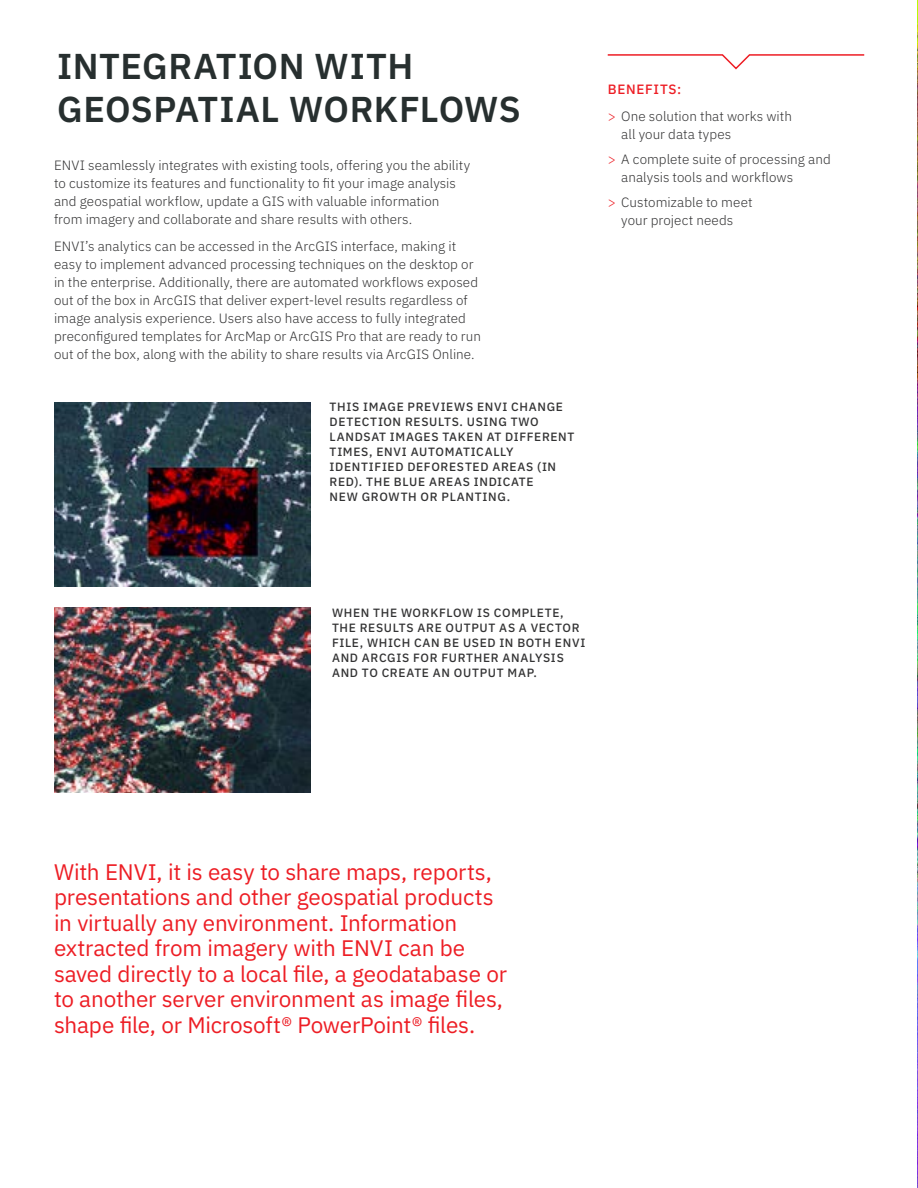
<style>
.page{position:relative;width:918px;height:1188px;background:#fff}
.page>*{position:absolute;margin:0;border:0;box-sizing:border-box;transform-origin:0 0}
.t1{font:600 36px/43.2px "IBM Plex Sans";letter-spacing:.015em;color:#272f2f}
.t2{font:22.5px/25.5px "IBM Plex Sans";letter-spacing:-.01em;color:#ed1d24}
.t3{font:300 13.5px/18px "IBM Plex Sans";letter-spacing:.005em;color:#333334}
.t4{font:500 12px/15px "IBM Plex Sans";letter-spacing:.055em;color:#333334}
.s1{font-weight:500;color:#ed1d24}
.s2{color:#ed1d24}
</style>
<div class="page">
<img style="left:917px;top:0;width:1px;height:1188px">
<img style="left:54px;top:402px;width:256px;height:185px">
<img style="left:54px;top:608px;width:256px;height:185px">
<svg style="left:607px;top:54px;width:258px;height:16px"></svg>
<h1 class="t1" style="left:57px;top:42px;width:465px">INTEGRATION WITH<br>GEOSPATIAL WORKFLOWS</h1>
<p class="t3" style="left:54px;top:156px;width:418px">ENVI seamlessly integrates with existing tools, offering you the ability to customize its features and functionality to fit your image analysis and geospatial workflow, update a GIS with valuable information from imagery and collaborate and share results with others.</p>
<p class="t3" style="left:54px;top:237px;width:429px">ENVI’s analytics can be accessed in the ArcGIS interface, making it easy to implement advanced processing techniques on the desktop or in the enterprise. Additionally, there are automated workflows exposed out of the box in ArcGIS that deliver expert-level results regardless of image analysis experience. Users also have access to fully integrated preconfigured templates for ArcMap or ArcGIS Pro that are ready to run out of the box, along with the ability to share results via ArcGIS Online.</p>
<p class="t4" style="left:330px;top:398px;width:246px">THIS IMAGE PREVIEWS ENVI CHANGE<br>DETECTION RESULTS. USING TWO<br>LANDSAT IMAGES TAKEN AT DIFFERENT<br>TIMES, ENVI AUTOMATICALLY<br>IDENTIFIED DEFORESTED AREAS (IN<br>RED). THE BLUE AREAS INDICATE<br>NEW GROWTH OR PLANTING.</p>
<p class="t3" style="left:608px;top:75px;width:186px;line-height:27px"><span class="s1">BENEFITS:<br></span><span class="s2">&gt;</span> One solution that works with</p>
<p class="t3" style="left:608px;top:121px;width:225px;line-height:24.8px;text-indent:14px">all your data types<br><span class="s2">&gt;</span> A complete suite of processing and</p>
<p class="t3" style="left:608px;top:164px;width:187px;line-height:24.8px;text-indent:14px">analysis tools and workflows <span class="s2">&gt;</span> Customizable to meet</p>
<p class="t3" style="left:621px;top:210px;width:114px">your project needs</p>
<p class="t4" style="left:332px;top:604px;width:255px">WHEN THE WORKFLOW IS COMPLETE,<br>THE RESULTS ARE OUTPUT AS A VECTOR<br>FILE, WHICH CAN BE USED IN BOTH ENVI<br>AND ARCGIS FOR FURTHER ANALYSIS<br>AND TO CREATE AN OUTPUT MAP.</p>
<p class="t2" style="left:54px;top:857px;width:455px">With ENVI, it is easy to share maps, reports, presentations and other geospatial products in virtually any environment. Information extracted from imagery with ENVI can be saved directly to a local file, a geodatabase or to another server environment as image files, shape file, or Microsoft® PowerPoint® files.</p>
</div>
